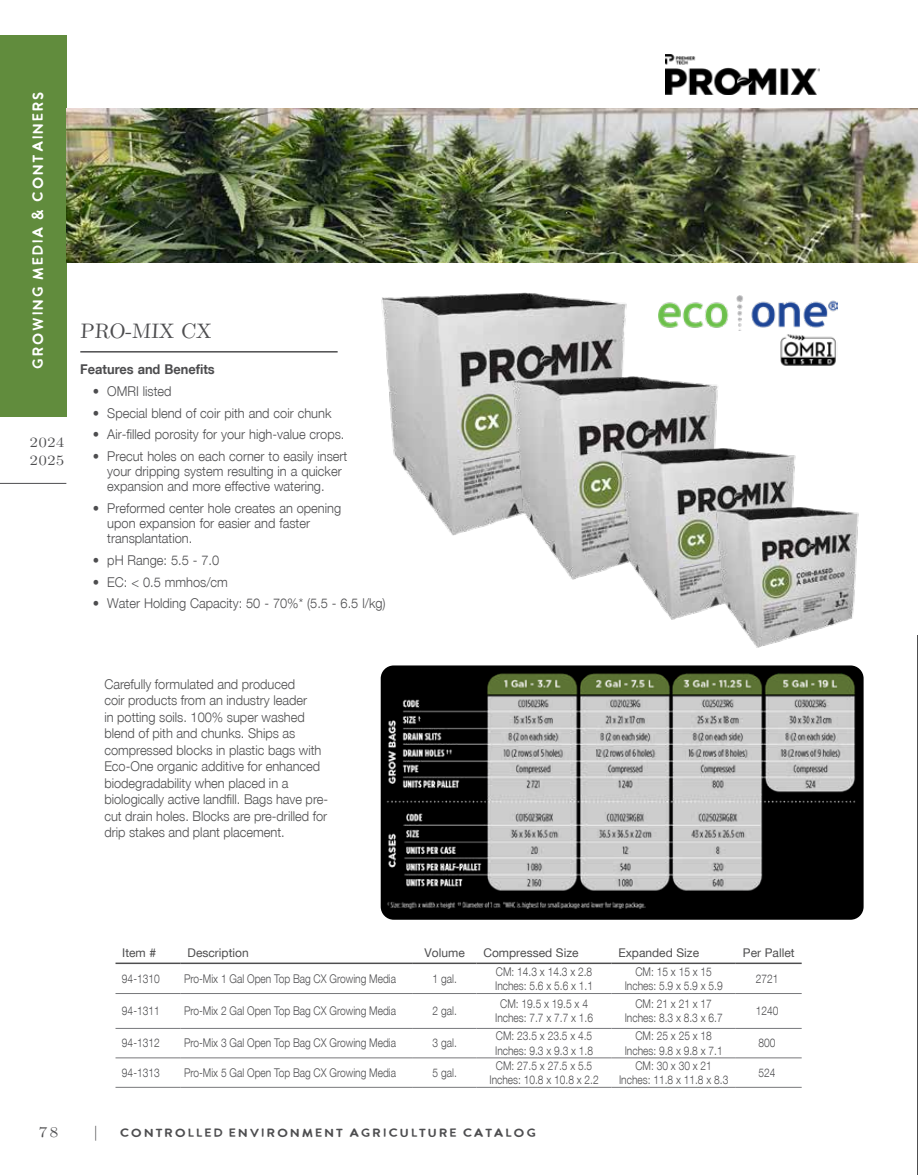
<style>
.page{position:relative;width:918px;height:1175px;background:#fff}
.page>*{position:absolute;margin:0;border:0;box-sizing:border-box;transform-origin:0 0}
.t1{font:21px "LM Roman 10";color:#4d4d4f}
.t2{font:15px "MILKANDCLAY Regular";color:#fff}
.t3{font:15px "LM Roman Caps 10";color:#4d4d4f;scale:1.1 1}
.t4{font:14.25px/18px "LM Roman Caps 10";letter-spacing:.005em;color:#4d4d4f;scale:1.1 1}
.t5{font:300 13.5px/15px "Helvetica Neue 45";color:#4d4d4f;scale:.95 1}
.t6{font:300 13.5px/16.5px "Helvetica Neue 45";color:#4e4e4f;scale:.95 1}
.t7{font:700 13.5px "Helvetica Neue 75";color:#4d4d4f;scale:.95 1}
.t8{font:300 12px/14.4px "Helvetica Neue 45";color:#4d4d4f;text-align:center;scale:.85 1}
.t9{font:12px "Helvetica Neue 55 Roman";color:#4e4e4f}
.t10{font:12px "MILKANDCLAY Regular";letter-spacing:.03em;color:#4d4d4f;scale:1.1 1}
</style>
<div class="page">
<div style="left:0;top:35px;width:67px;height:381px;background:#618c3d"></div>
<hr style="left:0;top:483px;width:66px;height:1px;background:#4d4d4f">
<hr style="left:917px;top:635px;width:1px;height:539px;background:#4e4e4f">
<img style="left:381px;top:292px;width:246px;height:243px">
<img style="left:504px;top:375px;width:214px;height:204px">
<img style="left:614px;top:447px;width:182px;height:173px">
<img style="left:710px;top:506px;width:149px;height:141px">
<img style="left:659px;top:295px;width:178px;height:36px">
<hr style="left:116px;top:993px;width:65px;height:1px;background:#77787b">
<hr style="left:181px;top:993px;width:232px;height:1px;background:#77787b">
<hr style="left:413px;top:993px;width:64px;height:1px;background:#77787b">
<hr style="left:477px;top:993px;width:135px;height:1px;background:#77787b">
<hr style="left:612px;top:993px;width:124px;height:1px;background:#77787b">
<hr style="left:736px;top:993px;width:66px;height:1px;background:#77787b">
<hr style="left:116px;top:1028px;width:65px;height:1px;background:#77787b">
<hr style="left:181px;top:1028px;width:232px;height:1px;background:#77787b">
<hr style="left:413px;top:1028px;width:64px;height:1px;background:#77787b">
<hr style="left:477px;top:1028px;width:135px;height:1px;background:#77787b">
<hr style="left:612px;top:1028px;width:124px;height:1px;background:#77787b">
<hr style="left:736px;top:1028px;width:66px;height:1px;background:#77787b">
<hr style="left:116px;top:1057px;width:65px;height:1px;background:#77787b">
<hr style="left:181px;top:1057px;width:232px;height:1px;background:#77787b">
<hr style="left:413px;top:1057px;width:64px;height:1px;background:#77787b">
<hr style="left:477px;top:1057px;width:135px;height:1px;background:#77787b">
<hr style="left:612px;top:1057px;width:124px;height:1px;background:#77787b">
<hr style="left:736px;top:1057px;width:66px;height:1px;background:#77787b">
<hr style="left:116px;top:1087px;width:65px;height:1px;background:#77787b">
<hr style="left:181px;top:1087px;width:232px;height:1px;background:#77787b">
<hr style="left:413px;top:1087px;width:64px;height:1px;background:#77787b">
<hr style="left:477px;top:1087px;width:135px;height:1px;background:#77787b">
<hr style="left:612px;top:1087px;width:124px;height:1px;background:#77787b">
<hr style="left:736px;top:1087px;width:66px;height:1px;background:#77787b">
<hr style="left:116px;top:962px;width:65px;height:2px;background:#4e4e4f">
<hr style="left:181px;top:962px;width:232px;height:2px;background:#4e4e4f">
<hr style="left:413px;top:962px;width:64px;height:2px;background:#4e4e4f">
<hr style="left:477px;top:962px;width:135px;height:2px;background:#4e4e4f">
<hr style="left:612px;top:962px;width:124px;height:2px;background:#4e4e4f">
<hr style="left:736px;top:962px;width:66px;height:2px;background:#4e4e4f">
<img style="left:67px;top:108px;width:851px;height:155px">
<hr style="left:80px;top:351px;width:258px;height:1px;background:#4d4d4f">
<img style="left:381px;top:665px;width:483px;height:254px">
<img style="left:665px;top:54px;width:155px;height:40px">
<img style="left:780px;top:334px;width:56px;height:32px">
<p class="t2" style="left:30px;top:369px;width:280px;rotate:-90deg">GROWING MEDIA &amp; CONTAINERS</p>
<p class="t4" style="left:30px;top:432px;width:33px">2024<br>2025</p>
<h1 class="t1" style="left:80px;top:314px;width:134px">PRO-MIX CX</h1>
<p class="t7" style="left:80px;top:363px;width:143px">Features and Benefits</p>
<p class="t5" style="left:93px;top:384px;width:84px">• OMRI listed</p>
<p class="t5" style="left:93px;top:406px;width:253px">• Special blend of coir pith and coir chunk</p>
<p class="t5" style="left:93px;top:428px;width:266px">• Air-filled porosity for your high-value crops.</p>
<p class="t5" style="left:107px;top:450px;width:254px;text-indent:-14px">• Precut holes on each corner to easily insert your dripping system resulting in a quicker expansion and more effective watering.</p>
<p class="t5" style="left:107px;top:501px;width:248px;text-indent:-14px">• Preformed center hole creates an opening upon expansion for easier and faster transplantation.</p>
<p class="t5" style="left:93px;top:553px;width:134px">• pH Range: 5.5 - 7.0</p>
<p class="t5" style="left:93px;top:575px;width:144px">• EC: &lt; 0.5 mmhos/cm</p>
<p class="t5" style="left:93px;top:597px;width:310px">• Water Holding Capacity: 50 - 70%* (5.5 - 6.5 l/kg)</p>
<p class="t6" style="left:104px;top:676px;width:237px">Carefully formulated and produced<br>coir products from an industry leader<br>in potting soils. 100% super washed blend of pith and chunks. Ships as compressed blocks in plastic bags with Eco-One organic additive for enhanced biodegradability when placed in a biologically active landfill. Bags have pre&shy;cut drain holes. Blocks are pre-drilled for drip stakes and plant placement.</p>
<p class="t9" style="left:122px;top:947px;width:35px">Item #</p>
<p class="t9" style="left:188px;top:947px;width:63px">Description</p>
<p class="t9" style="left:425px;top:947px;width:42px">Volume</p>
<p class="t9" style="left:483px;top:947px;width:97px">Compressed Size</p>
<p class="t9" style="left:618px;top:947px;width:82px">Expanded Size</p>
<p class="t9" style="left:743px;top:947px;width:53px">Per Pallet</p>
<p class="t8" style="left:122px;top:972px;width:46px">94-1310</p>
<p class="t8" style="left:184px;top:972px;width:251px">Pro-Mix 1 Gal Open Top Bag CX Growing Media</p>
<p class="t8" style="left:433px;top:972px;width:30px">1 gal.</p>
<p class="t8" style="left:495px;top:965px;width:117px;text-align:left">CM: 14.3 x 14.3 x 2.8<br>Inches: 5.6 x 5.6 x 1.1</p>
<p class="t8" style="left:625px;top:965px;width:117px">CM: 15 x 15 x 15<br>Inches: 5.9 x 5.9 x 5.9</p>
<p class="t8" style="left:756px;top:972px;width:28px">2721</p>
<p class="t8" style="left:122px;top:1004px;width:46px">94-1311</p>
<p class="t8" style="left:184px;top:1004px;width:251px">Pro-Mix 2 Gal Open Top Bag CX Growing Media</p>
<p class="t8" style="left:433px;top:1004px;width:30px">2 gal.</p>
<p class="t8" style="left:495px;top:997px;width:117px">CM: 19.5 x 19.5 x 4<br>Inches: 7.7 x 7.7 x 1.6</p>
<p class="t8" style="left:625px;top:997px;width:117px">CM: 21 x 21 x 17<br>Inches: 8.3 x 8.3 x 6.7</p>
<p class="t8" style="left:756px;top:1004px;width:28px">1240</p>
<p class="t8" style="left:122px;top:1036px;width:46px">94-1312</p>
<p class="t8" style="left:184px;top:1036px;width:251px">Pro-Mix 3 Gal Open Top Bag CX Growing Media</p>
<p class="t8" style="left:433px;top:1036px;width:30px">3 gal.</p>
<p class="t8" style="left:495px;top:1029px;width:117px;text-align:left">CM: 23.5 x 23.5 x 4.5<br>Inches: 9.3 x 9.3 x 1.8</p>
<p class="t8" style="left:625px;top:1029px;width:117px">CM: 25 x 25 x 18<br>Inches: 9.8 x 9.8 x 7.1</p>
<p class="t8" style="left:759px;top:1036px;width:22px">800</p>
<p class="t8" style="left:122px;top:1066px;width:46px">94-1313</p>
<p class="t8" style="left:184px;top:1066px;width:251px">Pro-Mix 5 Gal Open Top Bag CX Growing Media</p>
<p class="t8" style="left:433px;top:1066px;width:30px">5 gal.</p>
<p class="t8" style="left:489px;top:1058px;width:130px">CM: 27.5 x 27.5 x 5.5<br>Inches: 10.8 x 10.8 x 2.2</p>
<p class="t8" style="left:619px;top:1058px;width:130px">CM: 30 x 30 x 21<br>Inches: 11.8 x 11.8 x 8.3</p>
<p class="t8" style="left:759px;top:1066px;width:22px">524</p>
<p class="t3" style="left:38px;top:1120px;width:20px">78</p>
<p class="t3" style="left:94px;top:1120px;width:6px">|</p>
<p class="t10" style="left:119px;top:1126px;width:381px">CONTROLLED ENVIRONMENT AGRICULTURE CATALOG</p>
</div>
